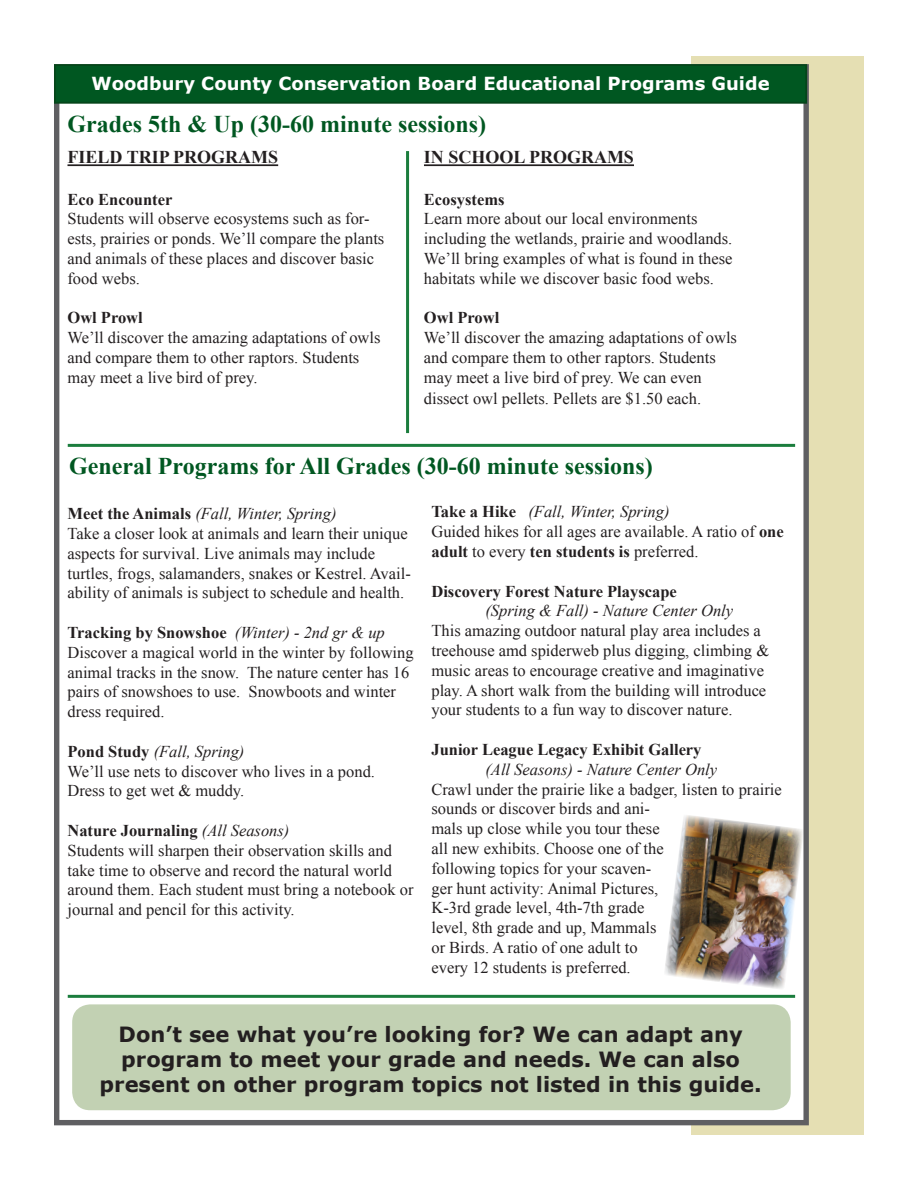
<style>
.page{position:relative;width:918px;height:1188px;background:#fff}
.page>*{position:absolute;margin:0;border:0;box-sizing:border-box;transform-origin:0 0}
.t1{font:700 24px "Times New Roman";color:#005721}
.t2{font:700 21px "Verdana";color:#231f20}
.t3{font:700 18px "Verdana";color:#fff}
.t4{font:700 18px "Times New Roman";color:#231f20}
.t5{font:16.5px/19.8px "Times New Roman";color:#231f20}
.t6{font:700 16.5px "Times New Roman";color:#231f20}
.t7{font:italic 16.5px "Times New Roman";color:#231f20}
.s1{font-weight:700;font-style:normal}
.s2{font-weight:400;font-style:italic}
.s3{font-weight:700}
</style>
<div class="page">
<div style="left:691px;top:56px;width:173px;height:1079px;background:#e5dfb3"></div>
<div style="left:54px;top:64px;width:755px;height:1061px;background:#fff;border:5px solid #5f5f62"></div>
<div style="left:55px;top:65px;width:751px;height:38px;background:#005721"></div>
<div style="left:54px;top:64px;width:753px;height:40px;border:2px solid #05461a"></div>
<hr style="left:68px;top:164px;width:210px;height:2px;background:#231f20">
<hr style="left:424px;top:164px;width:210px;height:2px;background:#231f20">
<hr style="left:406px;top:151px;width:3px;height:282px;background:#1b7d3d">
<hr style="left:68px;top:444px;width:727px;height:3px;background:#1b7d3d">
<div style="left:72px;top:1004px;width:719px;height:106px;background:#c2d1b3;border-radius:18px"></div>
<hr style="left:68px;top:995px;width:727px;height:3px;background:#1b7d3d">
<img style="left:665px;top:814px;width:140px;height:177px">
<p class="t3" style="left:91px;top:71px;width:680px">Woodbury County Conservation Board Educational Programs Guide</p>
<p class="t1" style="left:68px;top:107px;width:420px">Grades 5th &amp; Up (30-60 minute sessions)</p>
<p class="t4" style="left:68px;top:145px;width:212px">FIELD TRIP PROGRAMS</p>
<p class="t6" style="left:68px;top:188px;width:106px">Eco Encounter</p>
<p class="t5" style="left:68px;top:209px;width:318px">Students will observe ecosystems such as for&shy;ests, prairies or ponds. We’ll compare the plants and animals of these places and discover basic food webs.</p>
<p class="t6" style="left:68px;top:307px;width:77px">Owl Prowl</p>
<p class="t5" style="left:68px;top:328px;width:315px">We’ll discover the amazing adaptations of owls and compare them to other raptors. Students may meet a live bird of prey.</p>
<p class="t4" style="left:424px;top:145px;width:212px">IN SCHOOL PROGRAMS</p>
<p class="t6" style="left:424px;top:188px;width:82px">Ecosystems</p>
<p class="t5" style="left:424px;top:209px;width:310px">Learn more about our local environments including the wetlands, prairie and woodlands.<br>We’ll bring examples of what is found in these habitats while we discover basic food webs.</p>
<p class="t6" style="left:424px;top:307px;width:77px">Owl Prowl</p>
<p class="t5" style="left:424px;top:328px;width:315px">We’ll discover the amazing adaptations of owls and compare them to other raptors. Students may meet a live bird of prey. We can even</p>
<p class="t5" style="left:424px;top:389px;width:279px">dissect owl pellets. Pellets are $1.50 each.</p>
<p class="t1" style="left:69px;top:449px;width:585px">General Programs for All Grades (30-60 minute sessions)</p>
<p class="t7" style="left:68px;top:502px;width:271px"><span class="s1">Meet the Animals</span> (Fall, Winter, Spring)</p>
<p class="t5" style="left:68px;top:523px;width:345px">Take a closer look at animals and learn their unique aspects for survival. Live animals may include turtles, frogs, salamanders, snakes or Kestrel. Avail&shy;ability of animals is subject to schedule and health.</p>
<p class="t6" style="left:68px;top:621px;width:319px">Tracking by Snowshoe <span class="s2">(Winter) - 2nd gr &amp; up</span></p>
<p class="t5" style="left:68px;top:642px;width:348px">Discover a magical world in the winter by following animal tracks in the snow. The nature center has 16 pairs of snowshoes to use. Snowboots and winter dress required.</p>
<p class="t7" style="left:68px;top:740px;width:178px"><span class="s1">Pond Study</span> (Fall, Spring)</p>
<p class="t5" style="left:68px;top:761px;width:309px">We’ll use nets to discover who lives in a pond.<br>Dress to get wet &amp; muddy.</p>
<p class="t6" style="left:68px;top:819px;width:223px">Nature Journaling <span class="s2">(All Seasons)</span></p>
<p class="t5" style="left:68px;top:840px;width:348px">Students will sharpen their observation skills and take time to observe and record the natural world around them. Each student must bring a notebook or journal and pencil for this activity.</p>
<p class="t7" style="left:431px;top:501px;width:240px"><span class="s1">Take a Hike</span> (Fall, Winter, Spring)</p>
<p class="t5" style="left:431px;top:522px;width:354px">Guided hikes for all ages are available. A ratio of <span class="s3">one adult</span> to every <span class="s3">ten students is</span> preferred.</p>
<p class="t6" style="left:431px;top:580px;width:247px">Discovery Forest Nature Playscape</p>
<p class="t7" style="left:485px;top:600px;width:249px">(Spring &amp; Fall) - Nature Center Only</p>
<p class="t5" style="left:431px;top:621px;width:339px">This amazing outdoor natural play area includes a treehouse amd spiderweb plus digging, climbing &amp; music areas to encourage creative and imaginative play. A short walk from the building will introduce your students to a fun way to discover nature.</p>
<p class="t6" style="left:431px;top:738px;width:272px">Junior League Legacy Exhibit Gallery</p>
<p class="t7" style="left:485px;top:758px;width:233px">(All Seasons) - Nature Center Only</p>
<p class="t5" style="left:431px;top:779px;width:352px">Crawl under the prairie like a badger, listen to prairie sounds or discover birds and ani-<br>mals up close while you tour these<br>all new exhibits. Choose one of the<br>following topics for your scaven-<br>ger hunt activity: Animal Pictures,<br>K-3rd grade level, 4th-7th grade<br>level, 8th grade and up, Mammals<br>or Birds. A ratio of one adult to<br>every 12 students is preferred.</p>
<p class="t2" style="left:119px;top:1020px;width:626px">Don’t see what you’re looking for? We can adapt any</p>
<p class="t2" style="left:121px;top:1045px;width:620px">program to meet your grade and needs. We can also</p>
<p class="t2" style="left:100px;top:1070px;width:664px">present on other program topics not listed in this guide.</p>
</div>
